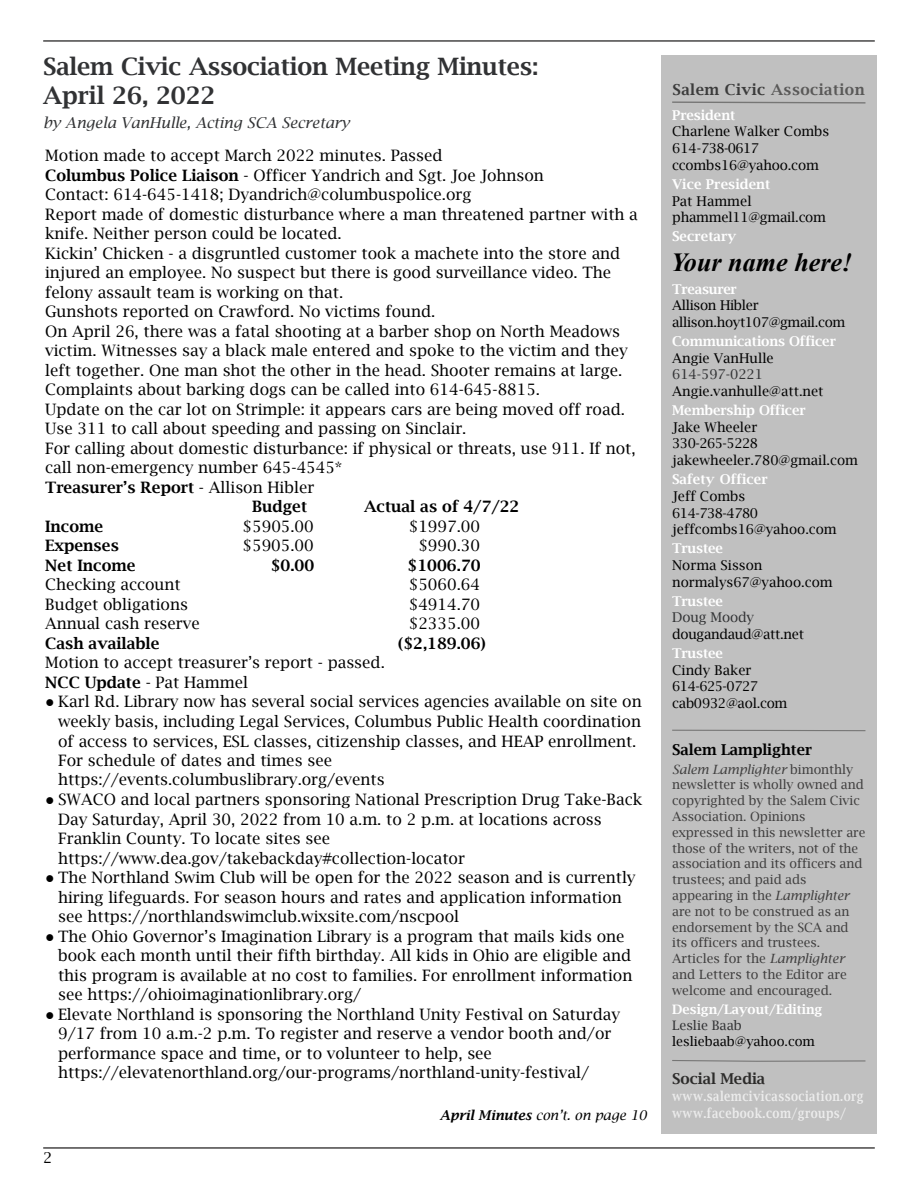
<style>
.page{position:relative;width:918px;height:1188px;background:#fff}
.page>*{position:absolute;margin:0;border:0;box-sizing:border-box;transform-origin:0 0}
.t1{font:italic 700 26.1px "Times New Roman";color:#000}
.t2{font:600 24px/29.4px "Lucida Bright";letter-spacing:-.005em;color:#313234}
.t3{font:15.75px/19.5px "Lucida Bright";color:#000}
.t4{font:600 15.75px "Lucida Bright";color:#000}
.t5{font:600 15.15px "Lucida Bright";letter-spacing:.03em;color:rgb(44 43 42/.7)}
.t6{font:italic 15px "Lucida Bright";color:#313234}
.t7{font:600 15px "Lucida Bright";color:#000}
.t8{font:600 15px "Lucida Bright";color:#2c2b2a}
.t9{font:15px "Lucida Bright";color:#000}
.t10{font:13.5px/16.6px "Lucida Bright";color:#000}
.t11{font:600 13.5px "Lucida Bright";letter-spacing:-.01em;color:#fff}
.t12{font:13.5px/16.6px "Lucida Bright";letter-spacing:-.02em;color:#000}
.t13{font:600 13.5px/16.6px "Lucida Bright";letter-spacing:.04em;color:rgb(255 255 255/.7);scale:.84 1}
.t14{font:italic 13.5px "Lucida Bright";color:#000}
.t15{font:13.5px "Lucida Bright";color:#313234}
.t16{font:600 13.05px "Lucida Bright";color:#fff}
.t17{font:13.05px "Lucida Bright";color:#000}
.t18{font:13.05px "Lucida Bright";color:#313234}
.t19{font:12.75px/15.8px "Lucida Bright";color:#3f3e3e}
.s1{font-weight:600}
.s2{font-weight:400}
.s3{font-family:"Times New Roman"}
.s4{color:rgb(0 0 0/.7)}
.s5{font-style:italic}
</style>
<div class="page">
<hr style="left:43px;top:1147px;width:832px;height:2px;background:#3f3e3e">
<hr style="left:43px;top:40px;width:832px;height:2px;background:#3f3e3e">
<div style="left:661px;top:55px;width:216px;height:1078px;background:#c0c0c0"></div>
<svg style="left:672px;top:101px;width:194px;height:3px"></svg>
<hr style="left:672px;top:730px;width:193px;height:1px;background:#7a7979">
<svg style="left:672px;top:1060px;width:194px;height:2px"></svg>
<h2 class="t2" style="left:43px;top:54px;width:497px">Salem Civic Association Meeting Minutes:<br>April 26, 2022</h2>
<p class="t6" style="left:43px;top:117px;width:308px">by Angela VanHulle, Acting SCA Secretary</p>
<p class="t3" style="left:45px;top:147px;width:399px">Motion made to accept March 2022 minutes. Passed</p>
<p class="t3" style="left:45px;top:166px;width:500px"><span class="s1">Columbus Police Liaison</span> - Officer Yandrich and Sgt. Joe Johnson</p>
<p class="t3" style="left:45px;top:186px;width:428px">Contact: 614-645-1418; Dyandrich@columbuspolice.org</p>
<p class="t3" style="left:45px;top:206px;width:594px">Report made of domestic disturbance where a man threatened partner with a</p>
<p class="t3" style="left:45px;top:225px;width:298px">knife. Neither person could be located.</p>
<p class="t3" style="left:45px;top:245px;width:577px">Kickin’ Chicken - a disgruntled customer took a machete into the store and</p>
<p class="t3" style="left:45px;top:264px;width:568px">injured an employee. No suspect but there is good surveillance video. The</p>
<p class="t3" style="left:45px;top:284px;width:300px">felony assault team is working on that.</p>
<p class="t3" style="left:45px;top:303px;width:392px">Gunshots reported on Crawford. No victims found.</p>
<p class="t3" style="left:45px;top:323px;width:577px">On April 26, there was a fatal shooting at a barber shop on North Meadows</p>
<p class="t3" style="left:45px;top:342px;width:584px">victim. Witnesses say a black male entered and spoke to the victim and they</p>
<p class="t3" style="left:45px;top:362px;width:579px">left together. One man shot the other in the head. Shooter remains at large.</p>
<p class="t3" style="left:45px;top:381px;width:497px">Complaints about barking dogs can be called into 614-645-8815.</p>
<p class="t3" style="left:45px;top:400px;width:581px">Update on the car lot on Strimple: it appears cars are being moved off road.</p>
<p class="t3" style="left:45px;top:420px;width:423px">Use 311 to call about speeding and passing on Sinclair.</p>
<p class="t3" style="left:45px;top:439px;width:592px">For calling about domestic disturbance: if physical or threats, use 911. If not,</p>
<p class="t3" style="left:45px;top:459px;width:299px">call non-emergency number 645-4545*</p>
<p class="t4" style="left:45px;top:481px;width:271px">Treasurer’s Report <span class="s2">- Allison Hibler</span></p>
<p class="t4" style="left:252px;top:500px;width:57px">Budget</p>
<p class="t4" style="left:364px;top:500px;width:157px">Actual as of 4/7/22</p>
<p class="t4" style="left:45px;top:520px;width:60px">Income</p>
<p class="t3" style="left:243px;top:518px;width:73px">$5905.00</p>
<p class="t3" style="left:409px;top:518px;width:73px">$1997.00</p>
<p class="t4" style="left:45px;top:539px;width:75px">Expenses</p>
<p class="t3" style="left:243px;top:537px;width:73px">$5905.00</p>
<p class="t3" style="left:418px;top:537px;width:63px">$990.30</p>
<p class="t4" style="left:45px;top:559px;width:92px">Net Income</p>
<p class="t4" style="left:271px;top:559px;width:45px">$0.00</p>
<p class="t4" style="left:408px;top:559px;width:74px">$1006.70</p>
<p class="t3" style="left:45px;top:576px;width:137px">Checking account</p>
<p class="t3" style="left:409px;top:576px;width:73px">$5060.64</p>
<p class="t3" style="left:45px;top:596px;width:144px">Budget obligations</p>
<p class="t3" style="left:409px;top:596px;width:73px">$4914.70</p>
<p class="t3" style="left:45px;top:615px;width:156px">Annual cash reserve</p>
<p class="t3" style="left:409px;top:615px;width:73px">$2335.00</p>
<p class="t4" style="left:45px;top:637px;width:116px">Cash available</p>
<p class="t4" style="left:398px;top:637px;width:89px">($2,189.06)</p>
<p class="t3" style="left:45px;top:654px;width:341px">Motion to accept treasurer’s report - passed.<br><span class="s1">NCC Update</span> - Pat Hammel</p>
<p class="t3" style="left:58px;top:693px;width:585px;text-indent:-13px"><span class="s3">●</span> Karl Rd. Library now has several social services agencies available on site on weekly basis, including Legal Services, Columbus Public Health coordination of access to services, ESL classes, citizenship classes, and HEAP enrollment.<br>For schedule of dates and times see https://events.columbuslibrary.org/events</p>
<p class="t3" style="left:58px;top:791px;width:586px;text-indent:-13px"><span class="s3">●</span> SWACO and local partners sponsoring National Prescription Drug Take-Back Day Saturday, April 30, 2022 from 10 a.m. to 2 p.m. at locations across Franklin County. To locate sites see https://www.dea.gov/takebackday#collection-locator</p>
<p class="t3" style="left:58px;top:869px;width:579px;text-indent:-13px"><span class="s3">●</span> The Northland Swim Club will be open for the 2022 season and is currently hiring lifeguards. For season hours and rates and application information see https://northlandswimclub.wixsite.com/nscpool</p>
<p class="t3" style="left:58px;top:927px;width:576px;text-indent:-13px"><span class="s3">●</span> The Ohio Governor’s Imagination Library is a program that mails kids one book each month until their fifth birthday. All kids in Ohio are eligible and this program is available at no cost to families. For enrollment information see https://ohioimaginationlibrary.org/</p>
<p class="t3" style="left:58px;top:1005px;width:563px;text-indent:-13px"><span class="s3">●</span> Elevate Northland is sponsoring the Northland Unity Festival on Saturday 9/17 from 10 a.m.-2 p.m. To register and reserve a vendor booth and/or performance space and time, or to volunteer to help, see https://elevatenorthland.org/our-programs/northland-unity-festival/</p>
<p class="t9" style="left:43px;top:1151px;width:11px">2</p>
<p class="t14" style="left:440px;top:1110px;width:209px"><span class="s1">April Minutes</span> con’t. on page 10</p>
<p class="t5" style="left:673px;top:83px;width:194px"><span class="s4">Salem Civic</span> Association</p>
<p class="t11" style="left:672px;top:109px;width:65px">President</p>
<p class="t10" style="left:672px;top:124px;width:159px">Charlene Walker Combs<br>614-738-0617 ccombs16@yahoo.com</p>
<p class="t11" style="left:672px;top:178px;width:100px">Vice President</p>
<p class="t10" style="left:672px;top:193px;width:155px">Pat Hammel phammel11@gmail.com</p>
<p class="t11" style="left:672px;top:231px;width:66px">Secretary</p>
<p class="t11" style="left:672px;top:283px;width:66px">Treasurer</p>
<p class="t12" style="left:672px;top:298px;width:175px">Allison Hibler allison.hoyt107@gmail.com</p>
<p class="t11" style="left:672px;top:336px;width:165px">Communications Officer</p>
<p class="t10" style="left:672px;top:351px;width:103px">Angie VanHulle</p>
<p class="t15" style="left:672px;top:369px;width:92px">614-597-0221</p>
<p class="t10" style="left:672px;top:384px;width:153px">Angie.vanhulle@att.net</p>
<p class="t11" style="left:672px;top:405px;width:135px">Membership Officer</p>
<p class="t10" style="left:672px;top:420px;width:187px">Jake Wheeler<br>330-265-5228 jakewheeler.780@gmail.com</p>
<p class="t11" style="left:672px;top:474px;width:97px">Safety Officer</p>
<p class="t10" style="left:672px;top:489px;width:166px">Jeff Combs<br>614-738-4780 jeffcombs16@yahoo.com</p>
<p class="t11" style="left:672px;top:543px;width:52px">Trustee</p>
<p class="t10" style="left:672px;top:558px;width:162px">Norma Sisson normalys67@yahoo.com</p>
<p class="t11" style="left:672px;top:595px;width:52px">Trustee</p>
<p class="t15" style="left:672px;top:612px;width:83px">Doug Moody</p>
<p class="t12" style="left:672px;top:627px;width:133px">dougandaud@att.net</p>
<p class="t11" style="left:672px;top:648px;width:52px">Trustee</p>
<p class="t10" style="left:672px;top:662px;width:117px">Cindy Baker<br>614-625-0727 cab0932@aol.com</p>
<h1 class="t1" style="left:671px;top:253px;width:183px">Your name here!</h1>
<p class="t7" style="left:672px;top:743px;width:142px">Salem Lamplighter</p>
<p class="t19" style="left:672px;top:762px;width:195px"><span class="s5">Salem Lamplighter</span> bimonthly newsletter is wholly owned and copyrighted by the Salem Civic<br>Association. Opinions expressed in this newsletter are those of the writers, not of the association and its officers and trustees; and paid ads appearing in the <span class="s5">Lamplighter </span>are not to be construed as an endorsement by the SCA and its officers and trustees.<br>Articles for the <span class="s5">Lamplighter </span>and Letters to the Editor are welcome and encouraged.</p>
<p class="t16" style="left:672px;top:1004px;width:152px">Design/Layout/Editing</p>
<p class="t18" style="left:672px;top:1020px;width:71px">Leslie Baab</p>
<p class="t17" style="left:672px;top:1036px;width:144px">lesliebaab@yahoo.com</p>
<p class="t8" style="left:672px;top:1073px;width:95px">Social Media</p>
<p class="t13" style="left:672px;top:1089px;width:229px">www.salemcivicassociation.org www.facebook.com/groups/</p>
</div>
